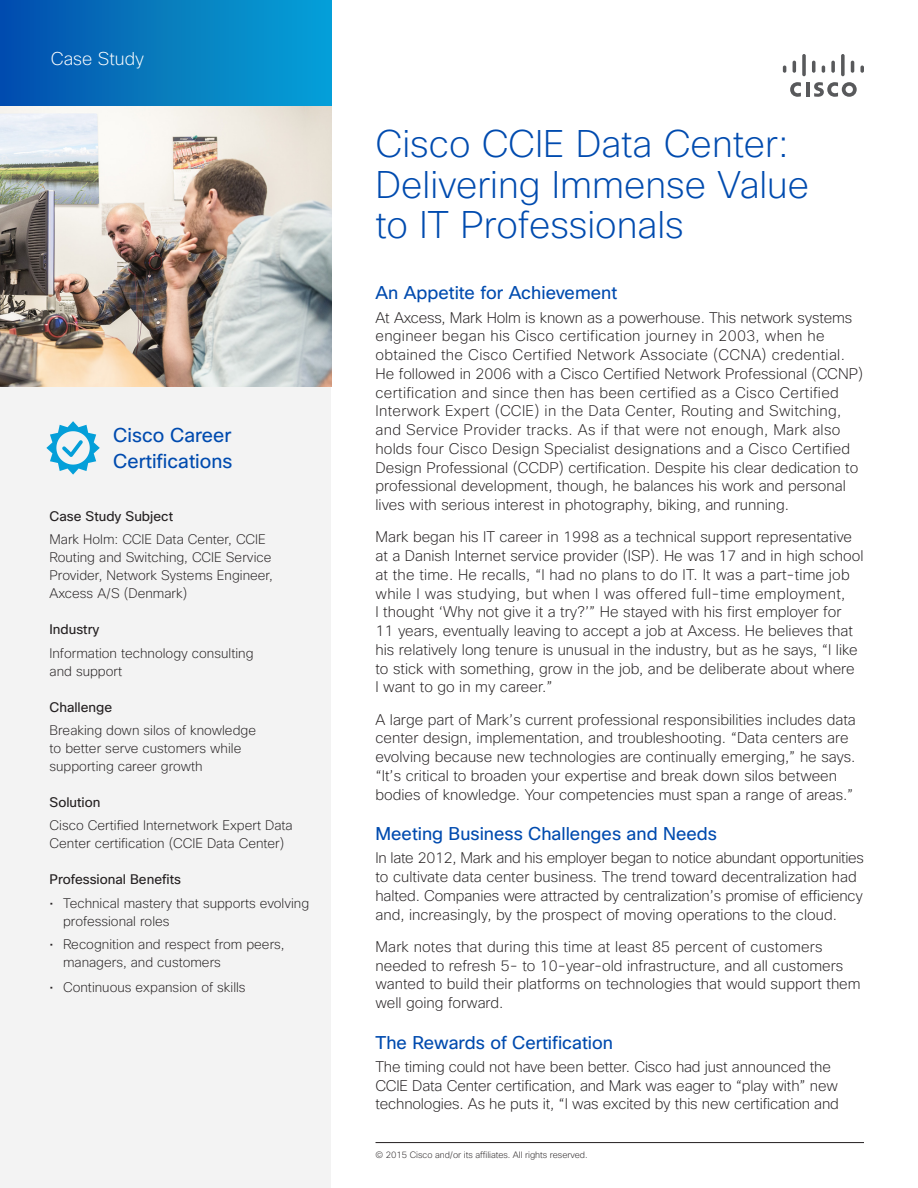
<style>
.page{position:relative;width:918px;height:1188px;background:#fff}
.page>*{position:absolute;margin:0;border:0;box-sizing:border-box;transform-origin:0 0}
.Head_1{font:200 37.5px/40.5px "Cisco Sans";color:#004baf}
.side_bar_head{font:19.5px/25.5px "Cisco Sans";color:#004baf}
.Subhead_1{font:18px "Cisco Sans";color:#004baf}
.t1{font:200 18px "Cisco Sans";color:#fff}
.Body_1{font:200 15px/18.8px "Cisco Sans";color:#231f20}
.Sidebar_body{font:200 13.5px/18px "Cisco Sans";color:#231f20}
.Sidebar_head{font:13.5px "Cisco Sans";color:#231f20}
.t2{font:200 9px "Cisco Sans";letter-spacing:-.005em;color:#231f20}
</style>
<div class="page">
<hr style="left:806px;top:82px;width:3px;height:15px;background:#58595b">
<svg style="left:790px;top:82px;width:11px;height:15px"></svg>
<svg style="left:814px;top:82px;width:43px;height:15px"></svg>
<svg style="left:783px;top:66px;width:3px;height:7px"></svg>
<svg style="left:793px;top:61px;width:3px;height:12px"></svg>
<svg style="left:802px;top:54px;width:4px;height:22px"></svg>
<svg style="left:812px;top:61px;width:3px;height:12px"></svg>
<svg style="left:822px;top:66px;width:3px;height:7px"></svg>
<svg style="left:831px;top:61px;width:4px;height:12px"></svg>
<svg style="left:841px;top:54px;width:4px;height:22px"></svg>
<svg style="left:851px;top:61px;width:3px;height:12px"></svg>
<svg style="left:860px;top:66px;width:4px;height:7px"></svg>
<div style="left:0;top:106px;width:331px;height:1082px;background:#f3f3f3"></div>
<div style="left:0;top:0;width:331px;height:106px;background:linear-gradient(to right,#034eab,#07a4d5)"></div>
<img style="left:0;top:106px;width:331px;height:280px">
<hr style="left:376px;top:1142px;width:488px;height:1px;background:#231f20">
<svg style="left:46px;top:421px;width:54px;height:54px"></svg>
<p class="t1" style="left:51px;top:47px;width:95px">Case Study</p>
<p class="side_bar_head" style="left:113px;top:423px;width:121px">Cisco Career<br>Certifications</p>
<p class="Sidebar_head" style="left:50px;top:507px;width:125px">Case Study Subject</p>
<p class="Sidebar_body" style="left:50px;top:531px;width:225px">Mark Holm: CCIE Data Center, CCIE<br>Routing and Switching, CCIE Service<br>Provider, Network Systems Engineer,<br>Axcess A/S (Denmark)</p>
<p class="Sidebar_head" style="left:50px;top:621px;width:51px">Industry</p>
<p class="Sidebar_body" style="left:50px;top:644px;width:206px">Information technology consulting and support</p>
<p class="Sidebar_head" style="left:50px;top:698px;width:64px">Challenge</p>
<p class="Sidebar_body" style="left:50px;top:722px;width:208px">Breaking down silos of knowledge to better serve customers while supporting career growth</p>
<p class="Sidebar_head" style="left:50px;top:793px;width:52px">Solution</p>
<p class="Sidebar_body" style="left:50px;top:817px;width:245px">Cisco Certified Internetwork Expert Data<br>Center certification (CCIE Data Center)</p>
<p class="Sidebar_head" style="left:50px;top:871px;width:133px">Professional Benefits</p>
<p class="Sidebar_body" style="left:63px;top:894px;width:248px;text-indent:-14px">• Technical mastery that supports evolving professional roles</p>
<p class="Sidebar_body" style="left:63px;top:936px;width:223px;text-indent:-14px">• Recognition and respect from peers, managers, and customers</p>
<p class="Sidebar_body" style="left:50px;top:979px;width:198px">• Continuous expansion of skills</p>
<p class="Head_1" style="left:376px;top:125px;width:435px">Cisco CCIE Data Center:<br>Delivering Immense Value to IT Professionals</p>
<p class="Subhead_1" style="left:376px;top:281px;width:243px">An Appetite for Achievement</p>
<p class="Body_1" style="left:376px;top:308px;width:489px">At Axcess, Mark Holm is known as a powerhouse. This network systems engineer began his Cisco certification journey in 2003, when he obtained the Cisco Certified Network Associate (CCNA) credential.<br>He followed in 2006 with a Cisco Certified Network Professional (CCNP) certification and since then has been certified as a Cisco Certified Interwork Expert (CCIE) in the Data Center, Routing and Switching, and Service Provider tracks. As if that were not enough, Mark also holds four Cisco Design Specialist designations and a Cisco Certified Design Professional (CCDP) certification. Despite his clear dedication to professional development, though, he balances his work and personal lives with serious interest in photography, biking, and running.</p>
<p class="Body_1" style="left:376px;top:528px;width:490px">Mark began his IT career in 1998 as a technical support representative at a Danish Internet service provider (ISP). He was 17 and in high school at the time. He recalls, “I had no plans to do IT. It was a part-time job while I was studying, but when I was offered full-time employment,<br>I thought ‘Why not give it a try?’” He stayed with his first employer for<br>11 years, eventually leaving to accept a job at Axcess. He believes that his relatively long tenure is unusual in the industry, but as he says, “I like to stick with something, grow in the job, and be deliberate about where<br>I want to go in my career.”</p>
<p class="Body_1" style="left:376px;top:710px;width:482px">A large part of Mark’s current professional responsibilities includes data center design, implementation, and troubleshooting. “Data centers are evolving because new technologies are continually emerging,” he says. “It’s critical to broaden your expertise and break down silos between bodies of knowledge. Your competencies must span a range of areas.”</p>
<p class="Subhead_1" style="left:376px;top:822px;width:343px">Meeting Business Challenges and Needs</p>
<p class="Body_1" style="left:376px;top:849px;width:490px">In late 2012, Mark and his employer began to notice abundant opportunities to cultivate data center business. The trend toward decentralization had halted. Companies were attracted by centralization’s promise of efficiency and, increasingly, by the prospect of moving operations to the cloud.</p>
<p class="Body_1" style="left:376px;top:938px;width:487px">Mark notes that during this time at least 85 percent of customers needed to refresh 5- to 10-year-old infrastructure, and all customers wanted to build their platforms on technologies that would support them well going forward.</p>
<p class="Subhead_1" style="left:376px;top:1031px;width:239px">The Rewards of Certification</p>
<p class="Body_1" style="left:376px;top:1058px;width:465px">The timing could not have been better. Cisco had just announced the<br>CCIE Data Center certification, and Mark was eager to “play with” new technologies. As he puts it, “I was excited by this new certification and</p>
<p class="t2" style="left:376px;top:1149px;width:214px">© 2015 Cisco and/or its affiliates. All rights reserved.</p>
</div>
